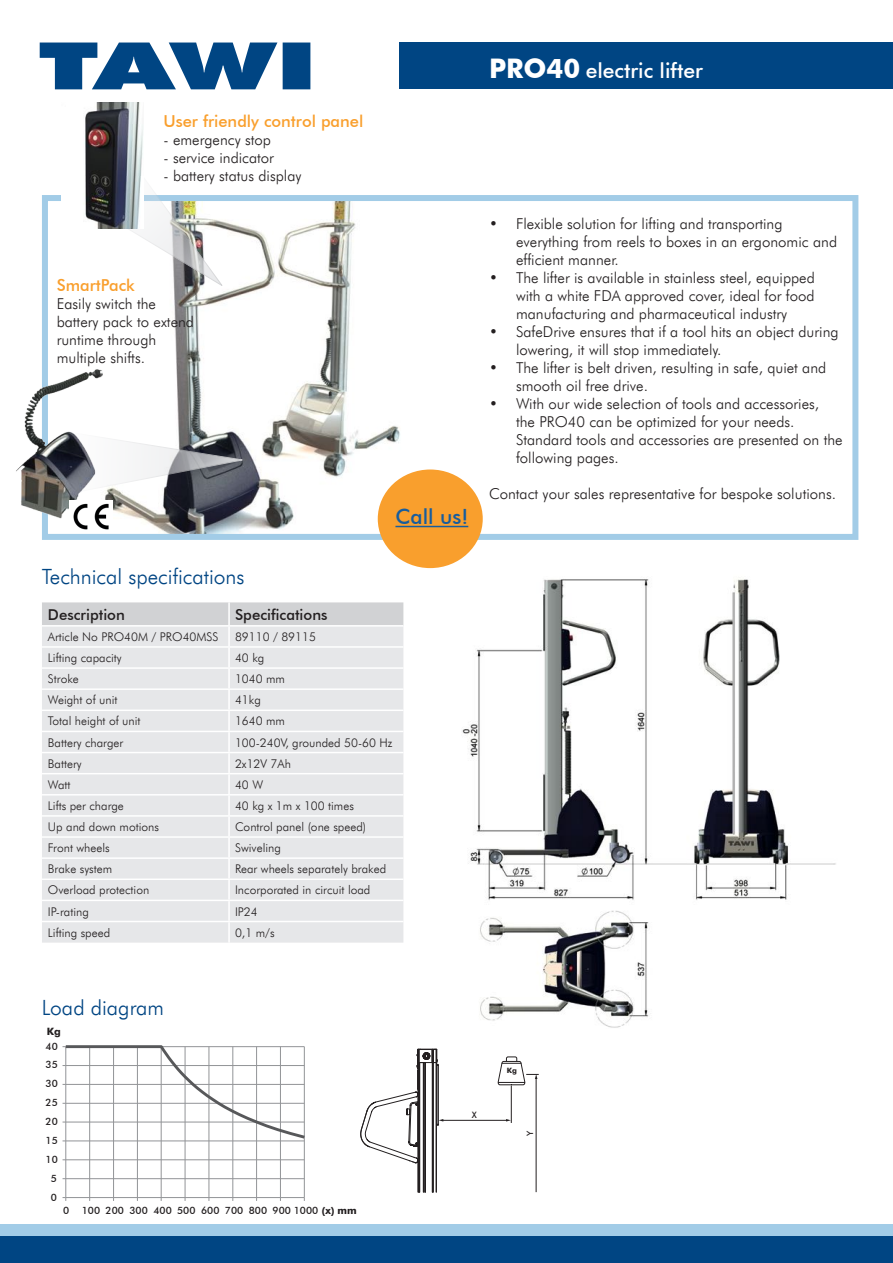
<style>
.page{position:relative;width:893px;height:1263px;background:#fff}
.page>*{position:absolute;margin:0;border:0;box-sizing:border-box;transform-origin:0 0}
.t1{font:300 21px "Futura BT";color:#004583}
.t2{font:500 21px "Futura BT";color:#fff}
.t3{font:500 21px "Futura BT";color:#175d9e}
.t4{font:500 16.5px "Futura BT";color:#f99f2d}
.t5{font:300 15px/18px "Futura BT";color:#231f20}
.t6{font:500 15px "Futura BT";color:#231f20}
.t7{font:300 12px "Futura BT";color:#231f20}
.t8{font:500 10.05px "Futura BT";color:#231f20}
.t9{font:700 10.05px "Futura BT";color:#231f20}
.t10{font:500 8.85px "Futura BT";color:#231f20}
.t11{font:700 7.35px "Futura BT";color:#231f20}
.s1{font-weight:700;font-size:27px}
.s2{font-weight:700}
</style>
<div class="page">
<img style="left:447px;top:561px;width:389px;height:467px">
<div style="left:0;top:1235px;width:893px;height:28px;background:#004583"></div>
<div style="left:0;top:1224px;width:893px;height:11px;background:#a2cce7"></div>
<img style="left:123px;top:202px;width:360px;height:331px">
<div style="left:42px;top:195px;width:816px;height:345px;border:6px solid #a2cce7"></div>
<div style="left:400px;top:43px;width:493px;height:46px;background:#004583"></div>
<svg style="left:40px;top:43px;width:270px;height:46px"></svg>
<svg style="left:97px;top:192px;width:126px;height:94px"></svg>
<svg style="left:123px;top:433px;width:120px;height:61px"></svg>
<img style="left:62px;top:103px;width:81px;height:125px">
<div style="left:380px;top:471px;width:101px;height:95px;background:#f99f2d;border-radius:50%"></div>
<div style="left:378px;top:469px;width:105px;height:99px;border:4px solid #f99f2d;border-radius:50%"></div>
<hr style="left:395px;top:526px;width:73px;height:1px;background:#175d9e">
<img style="left:16px;top:364px;width:107px;height:163px">
<img style="left:69px;top:500px;width:43px;height:30px">
<div style="left:42px;top:711px;width:361px;height:232px;background:#e6e7e9"></div>
<svg style="left:42px;top:602px;width:361px;height:107px;background:#e3e4e5"></svg>
<hr style="left:228px;top:711px;width:2px;height:20px;background:#fff">
<hr style="left:42px;top:731px;width:187px;height:1px;background:#fff">
<hr style="left:229px;top:731px;width:174px;height:1px;background:#fff">
<hr style="left:228px;top:732px;width:2px;height:20px;background:#fff">
<hr style="left:42px;top:752px;width:187px;height:1px;background:#fff">
<hr style="left:229px;top:752px;width:174px;height:1px;background:#fff">
<hr style="left:228px;top:753px;width:2px;height:20px;background:#fff">
<hr style="left:42px;top:773px;width:187px;height:1px;background:#fff">
<hr style="left:229px;top:773px;width:174px;height:1px;background:#fff">
<hr style="left:228px;top:774px;width:2px;height:20px;background:#fff">
<hr style="left:42px;top:794px;width:187px;height:1px;background:#fff">
<hr style="left:229px;top:794px;width:174px;height:1px;background:#fff">
<hr style="left:228px;top:795px;width:2px;height:20px;background:#fff">
<hr style="left:42px;top:815px;width:187px;height:2px;background:#fff">
<hr style="left:229px;top:815px;width:174px;height:2px;background:#fff">
<hr style="left:42px;top:836px;width:187px;height:2px;background:#fff">
<hr style="left:229px;top:836px;width:174px;height:2px;background:#fff">
<hr style="left:42px;top:857px;width:187px;height:2px;background:#fff">
<hr style="left:229px;top:857px;width:174px;height:2px;background:#fff">
<svg style="left:228px;top:817px;width:2px;height:61px"></svg>
<hr style="left:42px;top:878px;width:187px;height:2px;background:#fff">
<hr style="left:229px;top:878px;width:174px;height:2px;background:#fff">
<hr style="left:228px;top:880px;width:2px;height:20px;background:#fff">
<hr style="left:42px;top:900px;width:187px;height:1px;background:#fff">
<hr style="left:229px;top:900px;width:174px;height:1px;background:#fff">
<hr style="left:228px;top:901px;width:2px;height:20px;background:#fff">
<hr style="left:42px;top:921px;width:187px;height:1px;background:#fff">
<hr style="left:229px;top:921px;width:174px;height:1px;background:#fff">
<hr style="left:228px;top:922px;width:2px;height:21px;background:#fff">
<hr style="left:66px;top:1159px;width:238px;height:1px;background:#939598">
<hr style="left:66px;top:1178px;width:238px;height:1px;background:#939598">
<hr style="left:304px;top:1047px;width:1px;height:150px;background:#939598">
<hr style="left:280px;top:1047px;width:1px;height:150px;background:#939598">
<hr style="left:256px;top:1047px;width:1px;height:150px;background:#939598">
<hr style="left:232px;top:1047px;width:1px;height:150px;background:#939598">
<hr style="left:208px;top:1047px;width:1px;height:150px;background:#939598">
<hr style="left:185px;top:1047px;width:1px;height:150px;background:#939598">
<hr style="left:161px;top:1047px;width:1px;height:150px;background:#939598">
<hr style="left:137px;top:1047px;width:1px;height:150px;background:#939598">
<hr style="left:113px;top:1047px;width:1px;height:150px;background:#939598">
<hr style="left:89px;top:1047px;width:1px;height:150px;background:#939598">
<hr style="left:65px;top:1047px;width:1px;height:150px;background:#939598">
<hr style="left:66px;top:1197px;width:238px;height:1px;background:#939598">
<svg style="left:63px;top:1045px;width:242px;height:96px"></svg>
<hr style="left:511px;top:1085px;width:1px;height:38px;background:#231f20">
<hr style="left:442px;top:1120px;width:65px;height:1px;background:#231f20">
<svg style="left:360px;top:1048px;width:83px;height:144px"></svg>
<hr style="left:536px;top:1078px;width:1px;height:114px;background:#231f20">
<svg style="left:497px;top:1056px;width:42px;height:32px"></svg>
<p class="t4" style="left:163px;top:111px;width:201px">User friendly control panel</p>
<p class="t5" style="left:163px;top:131px;width:109px">- emergency stop</p>
<p class="t5" style="left:163px;top:149px;width:112px">- service indicator</p>
<p class="t5" style="left:163px;top:167px;width:139px">- battery status display</p>
<p class="t4" style="left:57px;top:275px;width:79px">SmartPack</p>
<p class="t5" style="left:57px;top:294px;width:139px">Easily switch the battery pack to extend runtime through multiple shifts.</p>
<h1 class="t1" style="left:42px;top:564px;width:204px">Technical specifications</h1>
<h1 class="t3" style="left:395px;top:504px;width:74px">Call us!</h1>
<p class="t6" style="left:48px;top:605px;width:78px">Description</p>
<p class="t6" style="left:235px;top:605px;width:94px">Specifications</p>
<p class="t7" style="left:48px;top:629px;width:172px">Article No PRO40M / PRO40MSS</p>
<p class="t7" style="left:235px;top:629px;width:82px">89110 / 89115</p>
<p class="t7" style="left:48px;top:650px;width:75px">Lifting capacity</p>
<p class="t7" style="left:235px;top:650px;width:31px">40 kg</p>
<p class="t7" style="left:48px;top:672px;width:32px">Stroke</p>
<p class="t7" style="left:235px;top:672px;width:52px">1040 mm</p>
<p class="t7" style="left:48px;top:693px;width:71px">Weight of unit</p>
<p class="t7" style="left:235px;top:693px;width:27px">41kg</p>
<p class="t7" style="left:48px;top:714px;width:94px">Total height of unit</p>
<p class="t7" style="left:235px;top:714px;width:52px">1640 mm</p>
<p class="t7" style="left:48px;top:735px;width:77px">Battery charger</p>
<p class="t7" style="left:235px;top:735px;width:159px">100-240V, grounded 50-60 Hz</p>
<p class="t7" style="left:48px;top:756px;width:35px">Battery</p>
<p class="t7" style="left:235px;top:756px;width:57px">2x12V 7Ah</p>
<p class="t7" style="left:48px;top:777px;width:24px">Watt</p>
<p class="t7" style="left:235px;top:777px;width:30px">40 W</p>
<p class="t7" style="left:48px;top:798px;width:77px">Lifts per charge</p>
<p class="t7" style="left:235px;top:798px;width:120px">40 kg x 1m x 100 times</p>
<p class="t7" style="left:48px;top:819px;width:113px">Up and down motions</p>
<p class="t7" style="left:235px;top:819px;width:133px">Control panel (one speed)</p>
<p class="t7" style="left:48px;top:841px;width:63px">Front wheels</p>
<p class="t7" style="left:235px;top:841px;width:47px">Swiveling</p>
<p class="t7" style="left:48px;top:862px;width:66px">Brake system</p>
<p class="t7" style="left:235px;top:862px;width:153px">Rear wheels separately braked</p>
<p class="t7" style="left:48px;top:883px;width:103px">Overload protection</p>
<p class="t7" style="left:235px;top:883px;width:137px">Incorporated in circuit load</p>
<p class="t7" style="left:48px;top:904px;width:42px">IP-rating</p>
<p class="t7" style="left:235px;top:904px;width:24px">IP24</p>
<p class="t7" style="left:48px;top:925px;width:64px">Lifting speed</p>
<p class="t7" style="left:235px;top:925px;width:41px">0,1 m/s</p>
<h1 class="t2" style="left:489px;top:57px;width:215px"><span class="s1">PRO40</span> electric lifter</h1>
<p class="t5" style="left:516px;top:215px;width:323px;text-indent:-27px">• Flexible solution for lifting and transporting everything from reels to boxes in an ergonomic and efficient manner.</p>
<p class="t5" style="left:516px;top:269px;width:300px;text-align:justify;text-indent:-27px">• The lifter is available in stainless steel, equipped with a white FDA approved cover, ideal for food manufacturing and pharmaceutical industry</p>
<p class="t5" style="left:516px;top:323px;width:324px;text-indent:-27px">• SafeDrive ensures that if a tool hits an object during lowering, it will stop immediately.</p>
<p class="t5" style="left:516px;top:359px;width:312px;text-indent:-27px">• The lifter is belt driven, resulting in safe, quiet and smooth oil free drive.</p>
<p class="t5" style="left:516px;top:395px;width:328px;text-indent:-27px">• With our wide selection of tools and accessories,<br>the PRO40 can be optimized for your needs.<br>Standard tools and accessories are presented on the following pages.</p>
<p class="t5" style="left:489px;top:485px;width:349px">Contact your sales representative for bespoke solutions.</p>
<h1 class="t1" style="left:42px;top:995px;width:124px">Load diagram</h1>
<p class="t9" style="left:47px;top:1025px;width:15px">Kg</p>
<p class="t8" style="left:46px;top:1040px;width:14px">40</p>
<p class="t8" style="left:46px;top:1059px;width:14px">35</p>
<p class="t8" style="left:46px;top:1078px;width:14px">30</p>
<p class="t8" style="left:46px;top:1096px;width:14px">25</p>
<p class="t8" style="left:46px;top:1115px;width:14px">20</p>
<p class="t8" style="left:46px;top:1134px;width:14px">15</p>
<p class="t8" style="left:46px;top:1153px;width:14px">10</p>
<p class="t8" style="left:51px;top:1172px;width:8px">5</p>
<p class="t8" style="left:51px;top:1191px;width:8px">0</p>
<p class="t8" style="left:63px;top:1204px;width:295px">0 100 200 300 400 500 600 700 800 900 1000 <span class="s2">(x) mm</span></p>
<p class="t10" style="left:472px;top:1110px;width:7px">X</p>
<p class="t11" style="left:507px;top:1066px;width:12px">Kg</p>
<p class="t10" style="left:525px;top:1136px;width:7px;rotate:-90deg">Y</p>
</div>
